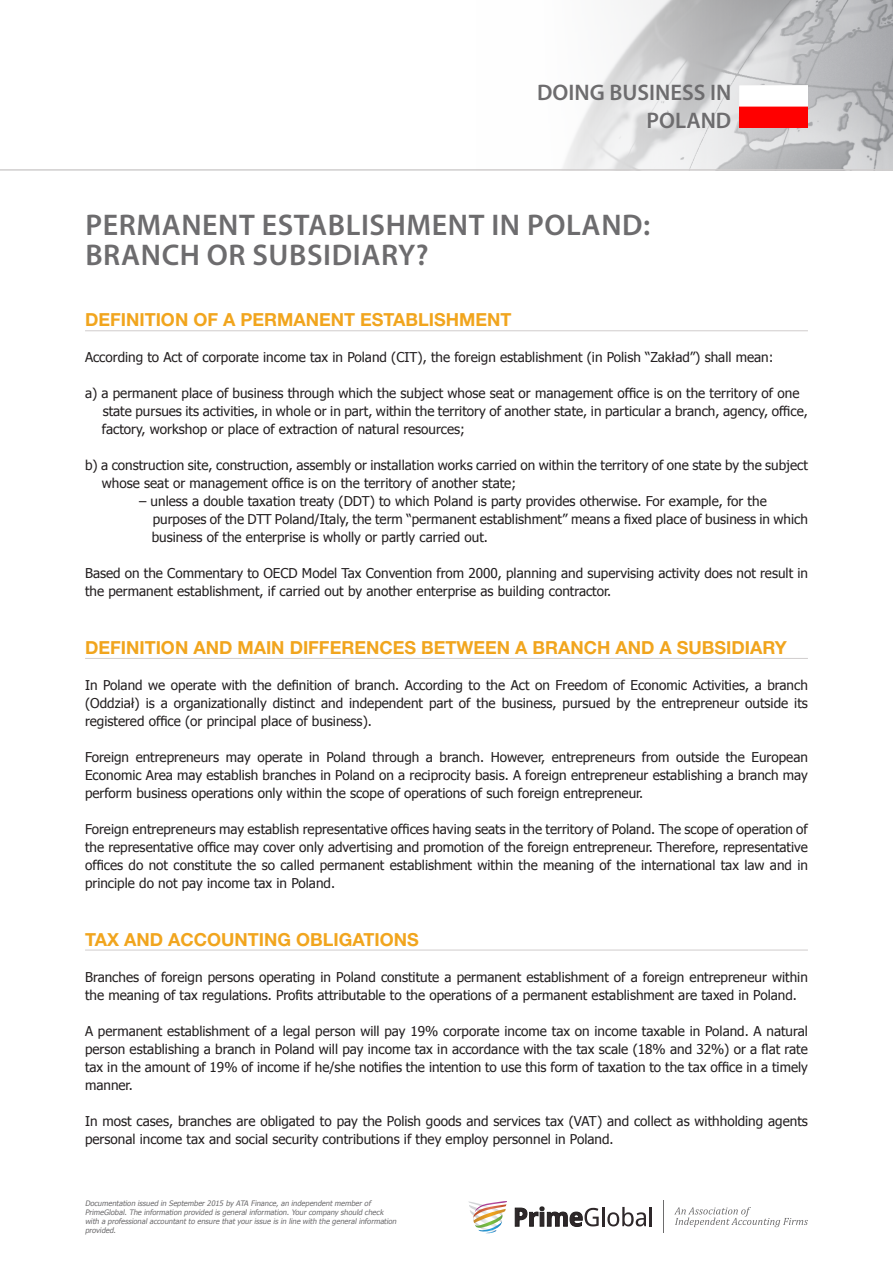
<style>
.page{position:relative;width:893px;height:1263px;background:#fff}
.page>*{position:absolute;margin:0;border:0;box-sizing:border-box;transform-origin:0 0}
.Main_Heading{font:600 30px "Myriad Pro";letter-spacing:.02em;color:#6d6c6e}
.t1{font:600 22.5px/27.2px "Myriad Pro";color:#6d6c6e;text-align:right}
.Section_Header{font:700 18px "Helvetica Neue LT Std";color:#f1a51e}
.t2{font:13.5px/18px "Tahoma";color:#231f20}
.t3{font:italic 7.5px/9px "Tahoma";color:#6d6c6e}
</style>
<div class="page">
<img style="left:476px;top:0;width:417px;height:170px">
<hr style="left:0;top:170px;width:893px;height:1px;background:#d0cdcd">
<svg style="left:468px;top:1201px;width:39px;height:32px"></svg>
<svg style="left:515px;top:1207px;width:137px;height:19px"></svg>
<svg style="left:674px;top:1207px;width:134px;height:20px"></svg>
<hr style="left:664px;top:1200px;width:1px;height:33px;background:#6d6c6d">
<img style="left:740px;top:85px;width:68px;height:43px">
<hr style="left:85px;top:330px;width:723px;height:1px;background:#d0cdcd">
<hr style="left:85px;top:658px;width:723px;height:1px;background:#d0cdcd">
<hr style="left:85px;top:950px;width:723px;height:1px;background:#d0cdcd">
<h2 class="t1" style="left:537px;top:79px;width:196px">DOING BUSINESS IN<br>POLAND</h2>
<p class="Main_Heading" style="left:85px;top:206px;width:566px">PERMANENT ESTABLISHMENT IN POLAND:</p>
<p class="Main_Heading" style="left:85px;top:236px;width:345px">BRANCH OR SUBSIDIARY?</p>
<p class="Section_Header" style="left:85px;top:309px;width:428px">DEFINITION OF A PERMANENT ESTABLISHMENT</p>
<p class="t2" style="left:85px;top:348px;width:690px">According to Act of corporate income tax in Poland (CIT), the foreign establishment (in Polish “Zakład”) shall mean:</p>
<p class="t2" style="left:85px;top:384px;width:716px">a) a permanent place of business through which the subject whose seat or management office is on the territory of one</p>
<p class="t2" style="left:103px;top:402px;width:707px">state pursues its activities, in whole or in part, within the territory of another state, in particular a branch, agency, office,</p>
<p class="t2" style="left:102px;top:420px;width:365px">factory, workshop or place of extraction of natural resources;</p>
<p class="t2" style="left:102px;top:456px;width:707px;text-indent:-17px">b) a construction site, construction, assembly or installation works carried on within the territory of one state by the subject whose seat or management office is on the territory of another state;</p>
<p class="t2" style="left:139px;top:492px;width:629px">– unless a double taxation treaty (DDT) to which Poland is party provides otherwise. For example, for the</p>
<p class="t2" style="left:153px;top:510px;width:657px">purposes of the DTT Poland/Italy, the term “permanent establishment” means a fixed place of business in which</p>
<p class="t2" style="left:152px;top:528px;width:338px">business of the enterprise is wholly or partly carried out.</p>
<p class="t2" style="left:85px;top:564px;width:724px">Based on the Commentary to OECD Model Tax Convention from 2000, planning and supervising activity does not result in the permanent establishment, if carried out by another enterprise as building contractor.</p>
<p class="Section_Header" style="left:85px;top:636px;width:703px">DEFINITION AND MAIN DIFFERENCES BETWEEN A BRANCH AND A SUBSIDIARY</p>
<p class="t2" style="left:85px;top:675px;width:724px;text-align:justify">In Poland we operate with the definition of branch. According to the Act on Freedom of Economic Activities, a branch (Oddział) is a organizationally distinct and independent part of the business, pursued by the entrepreneur outside its registered office (or principal place of business).</p>
<p class="t2" style="left:85px;top:747px;width:724px;text-align:justify">Foreign entrepreneurs may operate in Poland through a branch. However, entrepreneurs from outside the European Economic Area may establish branches in Poland on a reciprocity basis. A foreign entrepreneur establishing a branch may perform business operations only within the scope of operations of such foreign entrepreneur.</p>
<p class="t2" style="left:85px;top:819px;width:724px;text-align:justify">Foreign entrepreneurs may establish representative offices having seats in the territory of Poland. The scope of operation of the representative office may cover only advertising and promotion of the foreign entrepreneur. Therefore, representative offices do not constitute the so called permanent establishment within the meaning of the international tax law and in principle do not pay income tax in Poland.</p>
<p class="Section_Header" style="left:85px;top:928px;width:335px">TAX AND ACCOUNTING OBLIGATIONS</p>
<p class="t2" style="left:85px;top:967px;width:724px">Branches of foreign persons operating in Poland constitute a permanent establishment of a foreign entrepreneur within the meaning of tax regulations. Profits attributable to the operations of a permanent establishment are taxed in Poland.</p>
<p class="t2" style="left:85px;top:1021px;width:724px;text-align:justify">A permanent establishment of a legal person will pay 19% corporate income tax on income taxable in Poland. A natural person establishing a branch in Poland will pay income tax in accordance with the tax scale (18% and 32%) or a flat rate tax in the amount of 19% of income if he/she notifies the intention to use this form of taxation to the tax office in a timely manner.</p>
<p class="t2" style="left:85px;top:1111px;width:724px">In most cases, branches are obligated to pay the Polish goods and services tax (VAT) and collect as withholding agents personal income tax and social security contributions if they employ personnel in Poland.</p>
<p class="t3" style="left:85px;top:1198px;width:315px">Documentation issued in September 2015 by ATA Finance, an independent member of PrimeGlobal. The information provided is general information. Your company should check with a professional accountant to ensure that your issue is in line with the general information provided.</p>
</div>
